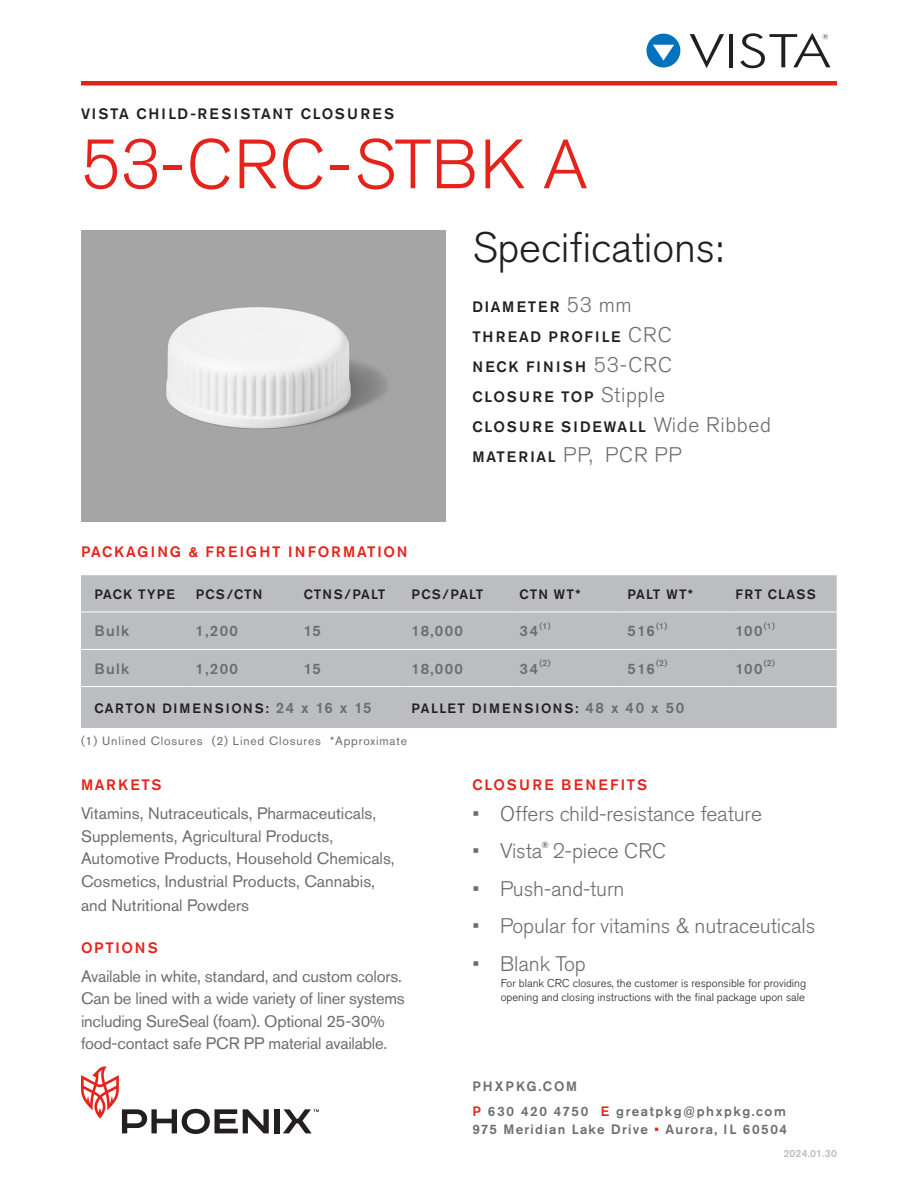
<style>
.page{position:relative;width:918px;height:1188px;background:#fff}
.page>*{position:absolute;margin:0;border:0;box-sizing:border-box;transform-origin:0 0}
.t1{font:300 69px "Akzidenz Grotesk Std";letter-spacing:.005em;color:#e5231b}
.Specifications_Header{font:300 42px "Akzidenz Grotesk Std";letter-spacing:-.005em;color:#231f20}
.t2{font:300 21px "Akzidenz Grotesk Std";letter-spacing:-.005em;color:#6c6d70}
.Body_Copy{font:16.5px/22.5px "Akzidenz Grotesk Std";color:#6c6d70}
.Specifications_Copy{font:500 15px "Akzidenz Grotesk Std";letter-spacing:.115em;color:#231f20}
.Table_Product_Info{font:500 15px "Akzidenz Grotesk Std";letter-spacing:.09em;color:#6c6d70}
.Heading_PMS_485{font:500 15px "Akzidenz Grotesk Std";letter-spacing:.115em;color:#e5231b}
.Specifications_Copy-2{font:500 15px "Akzidenz Grotesk Std";letter-spacing:.155em;color:#231f20}
.Heading_PMS_485-2{font:500 15px "Akzidenz Grotesk Std";letter-spacing:.155em;color:#e5231b}
.Table_Headers{font:500 13.5px "Akzidenz Grotesk Std";letter-spacing:.085em;color:#231f20}
.Table_Product_Info-2{font:500 13.5px "Akzidenz Grotesk Std";letter-spacing:.115em;color:#231f20}
.t3{font:500 13.5px/24.8px "Akzidenz Grotesk Std";letter-spacing:.115em;color:#6c6d70}
.t4{font:500 13.5px "Akzidenz Grotesk Std";letter-spacing:.095em;color:#6c6d70}
.Table_Caption{font:12px "Akzidenz Grotesk Std";letter-spacing:.07em;color:#6c6d70}
.t5{font:300 11.25px/13.5px "Akzidenz Grotesk Std";color:#231f20}
.t6{font:500 10.5px "Akzidenz Grotesk Std";letter-spacing:.02em;color:#bcbdc0}
.Heading_Bullet_Points{font:500 9px "Akzidenz Grotesk Std";color:#6d6362}
.Table_Product_Info-3{font:500 8.7px "Akzidenz Grotesk Std";color:#6c6d70}
.s1{font-weight:300;font-size:21px;color:#6c6d70}
.s2{font-size:15px;color:#6c6d70}
.s3{color:#e5231b}
</style>
<div class="page">
<div style="left:274px;top:1109px;width:5px;height:24px;background:#231f20"></div>
<svg style="left:81px;top:1066px;width:188px;height:68px"></svg>
<svg style="left:283px;top:1109px;width:36px;height:24px"></svg>
<div style="left:81px;top:81px;width:756px;height:5px;background:#e5231b"></div>
<svg style="left:690px;top:34px;width:34px;height:34px"></svg>
<hr style="left:729px;top:34px;width:4px;height:33px;background:#231f20">
<svg style="left:646px;top:34px;width:34px;height:34px"></svg>
<svg style="left:740px;top:33px;width:90px;height:35px"></svg>
<div style="left:81px;top:575px;width:756px;height:153px;background:#bcbdc0"></div>
<hr style="left:297px;top:612px;width:108px;height:1px;background:#fff">
<hr style="left:405px;top:612px;width:108px;height:1px;background:#fff">
<hr style="left:513px;top:612px;width:108px;height:1px;background:#fff">
<hr style="left:621px;top:612px;width:108px;height:1px;background:#fff">
<hr style="left:729px;top:612px;width:108px;height:1px;background:#fff">
<hr style="left:81px;top:649px;width:108px;height:1px;background:#fff">
<hr style="left:189px;top:649px;width:108px;height:1px;background:#fff">
<hr style="left:297px;top:649px;width:108px;height:1px;background:#fff">
<hr style="left:405px;top:649px;width:108px;height:1px;background:#fff">
<hr style="left:513px;top:649px;width:108px;height:1px;background:#fff">
<hr style="left:621px;top:649px;width:108px;height:1px;background:#fff">
<hr style="left:729px;top:649px;width:108px;height:1px;background:#fff">
<hr style="left:81px;top:686px;width:108px;height:1px;background:#fff">
<hr style="left:189px;top:686px;width:108px;height:1px;background:#fff">
<hr style="left:297px;top:686px;width:108px;height:1px;background:#fff">
<hr style="left:405px;top:686px;width:108px;height:1px;background:#fff">
<hr style="left:513px;top:686px;width:108px;height:1px;background:#fff">
<hr style="left:621px;top:686px;width:108px;height:1px;background:#fff">
<hr style="left:729px;top:686px;width:108px;height:1px;background:#fff">
<hr style="left:81px;top:612px;width:108px;height:1px;background:#fff">
<hr style="left:189px;top:612px;width:108px;height:1px;background:#fff">
<img style="left:81px;top:230px;width:365px;height:292px">
<p class="Specifications_Copy" style="left:81px;top:105px;width:315px">VISTA CHILD-RESISTANT CLOSURES</p>
<h1 class="t1" style="left:81px;top:126px;width:508px">53-CRC-STBK A</h1>
<p class="Specifications_Header" style="left:472px;top:224px;width:252px">Specifications:</p>
<p class="Specifications_Copy" style="left:472px;top:298px;width:161px">DIAMETER <span class="s1">53 mm</span></p>
<p class="Specifications_Copy" style="left:472px;top:328px;width:201px">THREAD PROFILE <span class="s1">CRC</span></p>
<p class="Specifications_Copy-2" style="left:472px;top:358px;width:201px">NECK FINISH <span class="s1">53-CRC</span></p>
<p class="Specifications_Copy" style="left:472px;top:388px;width:194px">CLOSURE TOP <span class="s1">Stipple</span></p>
<p class="Specifications_Copy" style="left:472px;top:418px;width:300px">CLOSURE SIDEWALL <span class="s1">Wide Ribbed</span></p>
<p class="Specifications_Copy" style="left:472px;top:448px;width:211px">MATERIAL <span class="s1">PP, PCR PP</span></p>
<p class="Heading_PMS_485" style="left:81px;top:543px;width:328px">PACKAGING &amp; FREIGHT INFORMATION</p>
<p class="Table_Headers" style="left:94px;top:586px;width:82px">PACK TYPE</p>
<p class="Table_Headers" style="left:196px;top:586px;width:68px">PCS/CTN</p>
<p class="Table_Headers" style="left:304px;top:586px;width:83px">CTNS/PALT</p>
<p class="Table_Headers" style="left:412px;top:586px;width:73px">PCS/PALT</p>
<p class="Table_Headers" style="left:520px;top:586px;width:62px">CTN WT*</p>
<p class="Table_Headers" style="left:628px;top:586px;width:67px">PALT WT*</p>
<p class="Table_Headers" style="left:735px;top:586px;width:82px">FRT CLASS</p>
<p class="Table_Product_Info" style="left:94px;top:622px;width:36px">Bulk</p>
<p class="Table_Product_Info" style="left:196px;top:622px;width:44px">1,200</p>
<p class="Table_Product_Info" style="left:304px;top:622px;width:19px">15</p>
<p class="Table_Product_Info" style="left:412px;top:622px;width:53px">18,000</p>
<p class="Table_Product_Info" style="left:520px;top:622px;width:20px">34</p>
<p class="Table_Product_Info-3" style="left:539px;top:620px;width:13px">(1)</p>
<p class="Table_Product_Info-3" style="left:656px;top:620px;width:13px">(1)</p>
<p class="Table_Product_Info-3" style="left:764px;top:620px;width:13px">(1)</p>
<p class="Table_Product_Info" style="left:628px;top:622px;width:29px">516</p>
<p class="Table_Product_Info" style="left:735px;top:622px;width:29px">100</p>
<p class="Table_Product_Info-3" style="left:539px;top:657px;width:13px">(2)</p>
<p class="Table_Product_Info" style="left:94px;top:659px;width:36px">Bulk</p>
<p class="Table_Product_Info" style="left:196px;top:659px;width:44px">1,200</p>
<p class="Table_Product_Info" style="left:304px;top:659px;width:19px">15</p>
<p class="Table_Product_Info" style="left:412px;top:659px;width:53px">18,000</p>
<p class="Table_Product_Info" style="left:520px;top:659px;width:20px">34</p>
<p class="Table_Product_Info-3" style="left:656px;top:657px;width:13px">(2)</p>
<p class="Table_Product_Info" style="left:628px;top:659px;width:29px">516</p>
<p class="Table_Product_Info-3" style="left:764px;top:657px;width:13px">(2)</p>
<p class="Table_Product_Info" style="left:735px;top:659px;width:29px">100</p>
<p class="Table_Product_Info-2" style="left:94px;top:700px;width:279px">CARTON DIMENSIONS: <span class="s2">24 x 16 x 15</span></p>
<p class="Table_Product_Info-2" style="left:412px;top:700px;width:274px">PALLET DIMENSIONS: <span class="s2">48 x 40 x 50</span></p>
<p class="Table_Caption" style="left:81px;top:733px;width:328px">(1) Unlined Closures (2) Lined Closures *Approximate</p>
<p class="Heading_PMS_485" style="left:81px;top:775px;width:82px">MARKETS</p>
<p class="Body_Copy" style="left:81px;top:802px;width:315px">Vitamins, Nutraceuticals, Pharmaceuticals, Supplements, Agricultural Products, Automotive Products, Household Chemicals, Cosmetics, Industrial Products, Cannabis,</p>
<p class="Body_Copy" style="left:81px;top:894px;width:170px">and Nutritional Powders</p>
<p class="Heading_PMS_485" style="left:81px;top:938px;width:78px">OPTIONS</p>
<p class="Body_Copy" style="left:81px;top:965px;width:325px">Available in white, standard, and custom colors.<br>Can be lined with a wide variety of liner systems including SureSeal (foam). Optional 25-30% food-contact safe PCR PP material available.</p>
<p class="Heading_PMS_485-2" style="left:472px;top:775px;width:176px">CLOSURE BENEFITS</p>
<p class="t2" style="left:472px;top:802px;width:291px">• Offers child-resistance feature</p>
<p class="t2" style="left:472px;top:839px;width:195px">• Vista 2-piece CRC</p>
<p class="t2" style="left:472px;top:877px;width:154px">• Push-and-turn</p>
<p class="t2" style="left:472px;top:914px;width:344px">• Popular for vitamins &amp; nutraceuticals</p>
<p class="t2" style="left:472px;top:952px;width:115px">• Blank Top</p>
<p class="Heading_Bullet_Points" style="left:542px;top:840px;width:9px">®</p>
<p class="t5" style="left:501px;top:977px;width:307px">For blank CRC closures, the customer is responsible for providing opening and closing instructions with the final package upon sale</p>
<p class="t3" style="left:472px;top:1074px;width:315px">PHXPKG.COM<br><span class="s3">P</span> 630 420 4750 <span class="s3">E</span> greatpkg@phxpkg.com</p>
<p class="t4" style="left:472px;top:1121px;width:316px">975 Meridian Lake Drive <span class="s3">•</span> Aurora, IL 60504</p>
<p class="t6" style="left:783px;top:1147px;width:55px">2024.01.30</p>
</div>
